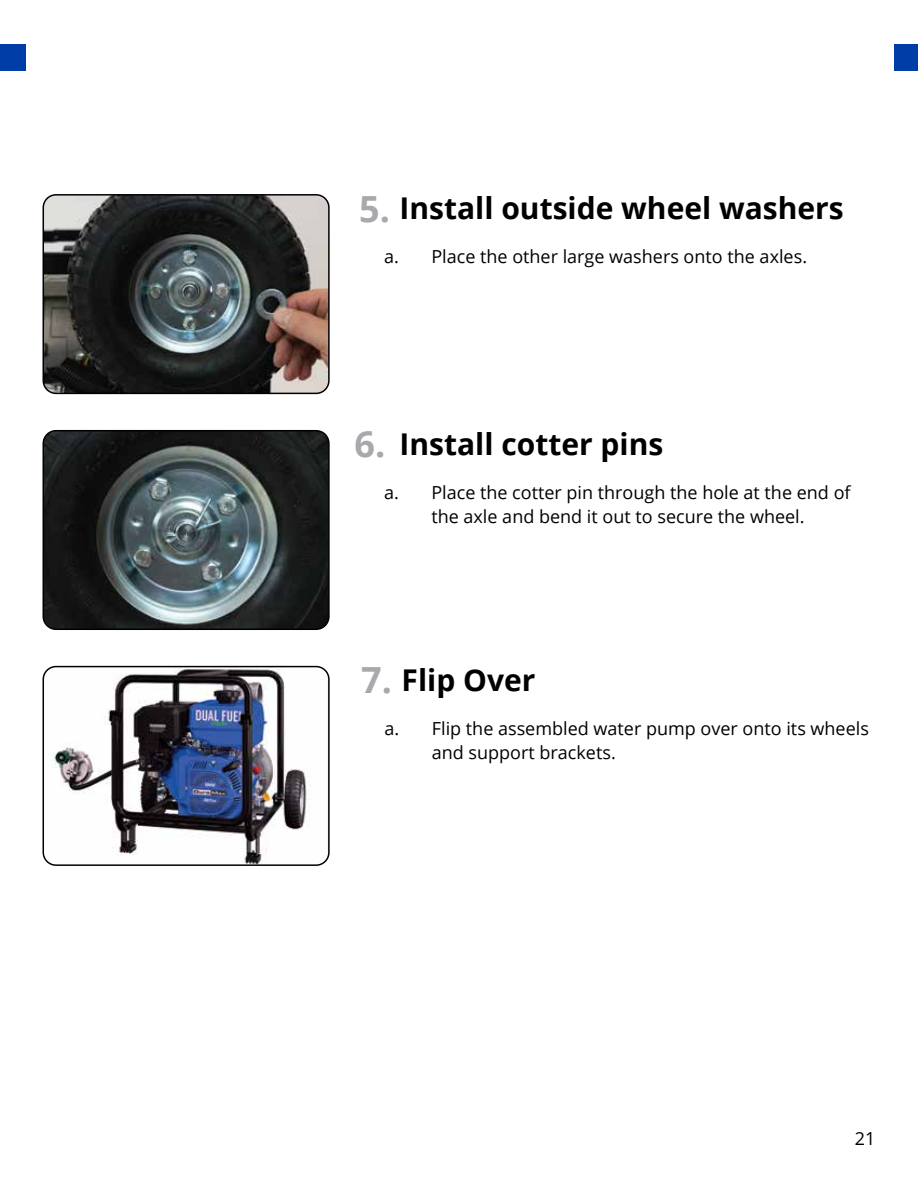
<style>
.page{position:relative;width:918px;height:1188px;background:#fff}
.page>*{position:absolute;margin:0;border:0;box-sizing:border-box;transform-origin:0 0}
.t1{font:700 36px "Open Sans";color:#a7a9ac}
.t2{font:700 30px "Open Sans";color:#000}
.t3{font:18px/24px "Open Sans";color:#000;text-align:center}
</style>
<div class="page">
<div style="left:0;top:44px;width:26px;height:27px;background:#003da6"></div>
<div style="left:895px;top:44px;width:23px;height:27px;background:#003da6"></div>
<img style="left:43px;top:195px;width:284px;height:198px">
<div style="left:43px;top:194px;width:287px;height:200px;border:2px solid #000;border-radius:13px"></div>
<img style="left:43px;top:667px;width:284px;height:198px">
<div style="left:43px;top:666px;width:287px;height:200px;border:2px solid #000;border-radius:13px"></div>
<img style="left:43px;top:431px;width:284px;height:198px">
<div style="left:43px;top:430px;width:287px;height:200px;border:2px solid #000;border-radius:13px"></div>
<h1 class="t1" style="left:359px;top:183px;width:32px">5.</h1>
<h2 class="t2" style="left:400px;top:187px;width:446px">Install outside wheel washers</h2>
<p class="t3" style="left:384px;top:244px;width:424px">a. Place the other large washers onto the axles.</p>
<h1 class="t1" style="left:355px;top:419px;width:32px">6.</h1>
<h2 class="t2" style="left:400px;top:423px;width:265px">Install cotter pins</h2>
<p class="t3" style="left:384px;top:480px;width:468px">a. Place the cotter pin through the hole at the end of the axle and bend it out to secure the wheel.</p>
<h1 class="t1" style="left:361px;top:655px;width:32px">7.</h1>
<h2 class="t2" style="left:402px;top:659px;width:135px">Flip Over</h2>
<p class="t3" style="left:432px;top:716px;width:439px;text-align:left;text-indent:-47px">a. Flip the assembled water pump over onto its wheels and support brackets.</p>
<p class="t3" style="left:855px;top:1126px;width:22px">21</p>
</div>
